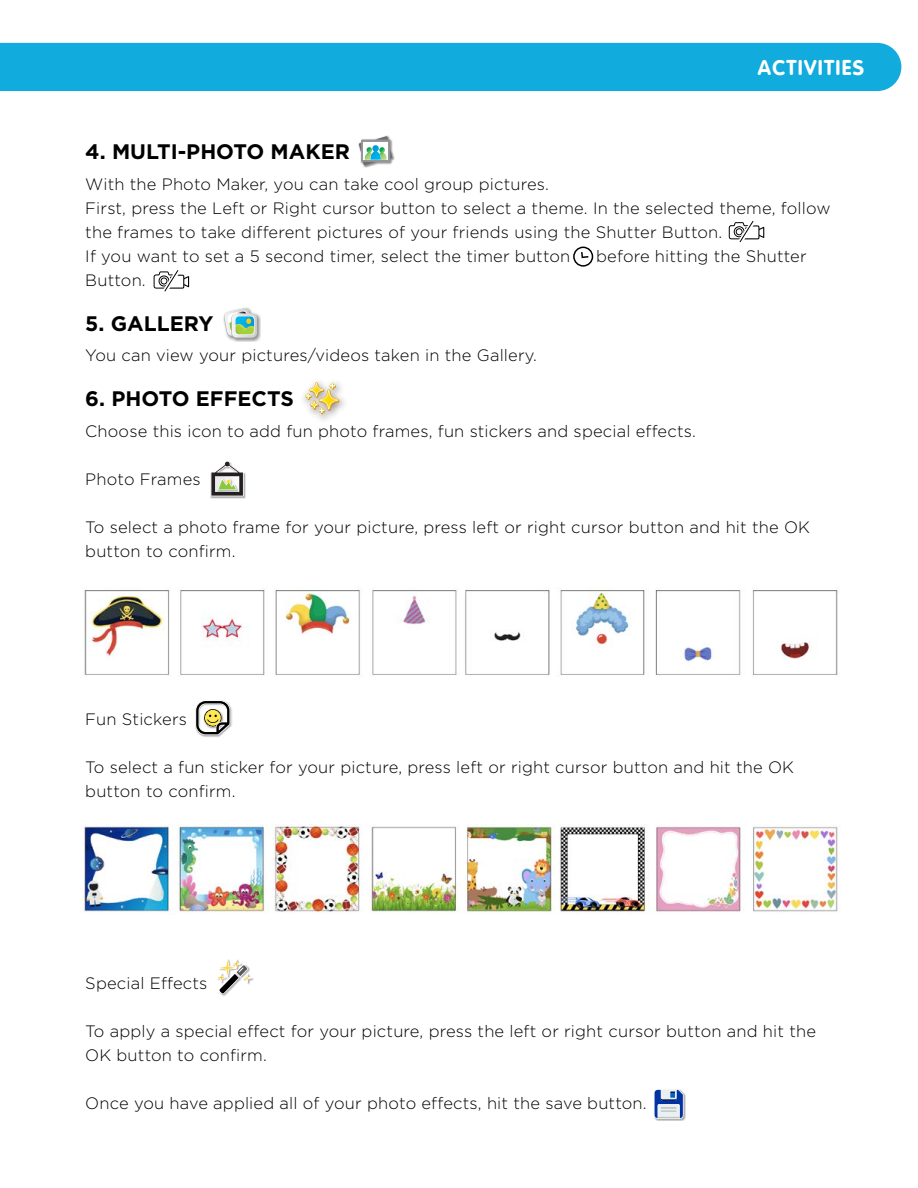
<style>
.page{position:relative;width:918px;height:1188px;background:#fff}
.page>*{position:absolute;margin:0;border:0;box-sizing:border-box;transform-origin:0 0}
.t1{font:700 21px "Gotham";color:#000}
.t2{font:21px "VAG Rounded Bold";letter-spacing:.06em;color:#fff}
.t3{font:300 16.5px/24px "Gotham";letter-spacing:.01em;color:#000}
</style>
<div class="page">
<div style="left:0;top:43px;width:901px;height:48px;background:#11abde"></div>
<svg style="left:728px;top:221px;width:36px;height:22px"></svg>
<svg style="left:153px;top:270px;width:36px;height:22px"></svg>
<img style="left:303px;top:384px;width:42px;height:36px">
<svg style="left:305px;top:382px;width:34px;height:32px"></svg>
<img style="left:358px;top:135px;width:37px;height:33px">
<svg style="left:359px;top:136px;width:33px;height:29px"></svg>
<img style="left:223px;top:307px;width:38px;height:35px">
<svg style="left:231px;top:314px;width:25px;height:24px"></svg>
<svg style="left:224px;top:308px;width:33px;height:29px"></svg>
<div style="left:573px;top:247px;width:20px;height:20px;border:2px solid #000;border-radius:50%"></div>
<svg style="left:581px;top:250px;width:9px;height:9px"></svg>
<img style="left:210px;top:473px;width:36px;height:26px">
<svg style="left:211px;top:461px;width:33px;height:35px"></svg>
<img style="left:200px;top:706px;width:32px;height:31px">
<svg style="left:195px;top:700px;width:35px;height:35px"></svg>
<img style="left:221px;top:978px;width:33px;height:18px">
<svg style="left:217px;top:959px;width:34px;height:35px"></svg>
<img style="left:84px;top:589px;width:754px;height:87px">
<img style="left:82px;top:824px;width:756px;height:90px">
<img style="left:655px;top:1092px;width:31px;height:28px">
<svg style="left:654px;top:1089px;width:29px;height:30px"></svg>
<p class="t2" style="left:758px;top:55px;width:108px">ACTIVITIES</p>
<p class="t1" style="left:85px;top:139px;width:266px">4. MULTI-PHOTO MAKER</p>
<p class="t3" style="left:85px;top:172px;width:747px">With the Photo Maker, you can take cool group pictures.<br>First, press the Left or Right cursor button to select a theme. In the selected theme, follow the frames to take different pictures of your friends using the Shutter Button.<br>If you want to set a 5 second timer, select the timer button</p>
<p class="t3" style="left:596px;top:244px;width:212px">before hitting the Shutter</p>
<p class="t3" style="left:85px;top:268px;width:62px">Button.</p>
<p class="t1" style="left:85px;top:311px;width:130px">5. GALLERY</p>
<p class="t3" style="left:85px;top:343px;width:453px">You can view your pictures/videos taken in the Gallery.</p>
<p class="t1" style="left:85px;top:387px;width:210px">6. PHOTO EFFECTS</p>
<p class="t3" style="left:85px;top:419px;width:612px">Choose this icon to add fun photo frames, fun stickers and special effects.</p>
<p class="t3" style="left:85px;top:467px;width:117px">Photo Frames</p>
<p class="t3" style="left:85px;top:515px;width:726px">To select a photo frame for your picture, press left or right cursor button and hit the OK button to confirm.</p>
<p class="t3" style="left:85px;top:707px;width:103px">Fun Stickers</p>
<p class="t3" style="left:85px;top:755px;width:710px">To select a fun sticker for your picture, press left or right cursor button and hit the OK button to confirm.</p>
<p class="t3" style="left:85px;top:971px;width:124px">Special Effects</p>
<p class="t3" style="left:85px;top:1019px;width:732px">To apply a special effect for your picture, press the left or right cursor button and hit the<br>OK button to confirm.</p>
<p class="t3" style="left:85px;top:1091px;width:563px">Once you have applied all of your photo effects, hit the save button.</p>
</div>
